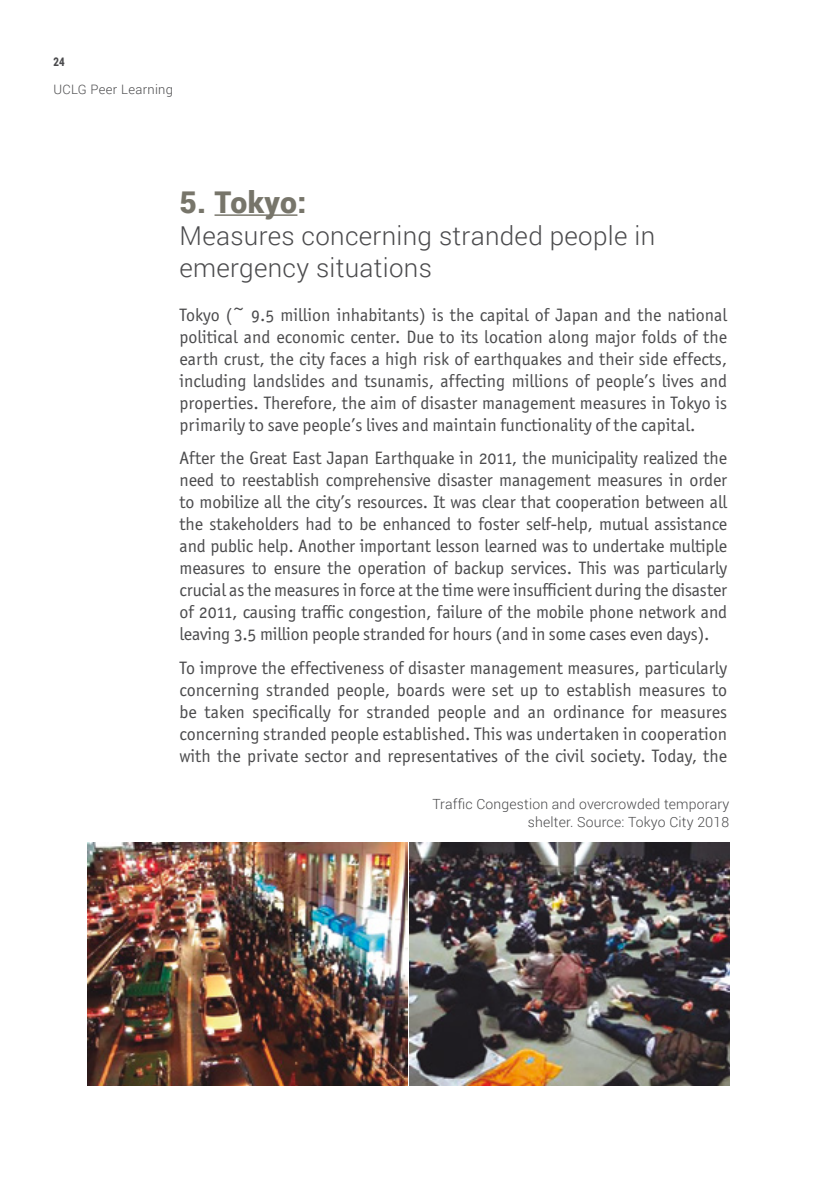
<style>
.page{position:relative;width:840px;height:1191px;background:#fff}
.page>*{position:absolute;margin:0;border:0;box-sizing:border-box;transform-origin:0 0}
.t1{font:900 30px "Roboto";letter-spacing:.01em;color:#77756a}
.t2{font:300 26px/32px "Roboto";letter-spacing:.01em;color:#4b4b4d}
.t3{font:18px/22px "Officina San ITC Book OS";color:#4b4b4d;text-align:justify}
.t4{font:300 14px/18px "Roboto";letter-spacing:.01em;color:#4b4b4d;text-align:right}
.t5{font:300 13px "Roboto";letter-spacing:.025em;color:#4b4b4d}
.t6{font:900 12px "Roboto";color:#4b4b4d;scale:.8 1}
</style>
<div class="page">
<hr style="left:214px;top:214px;width:83px;height:2px;background:#77756a">
<img style="left:88px;top:843px;width:319px;height:242px">
<img style="left:409px;top:843px;width:319px;height:242px">
<p class="t6" style="left:53px;top:53px;width:16px">24</p>
<p class="t5" style="left:53px;top:81px;width:121px">UCLG Peer Learning</p>
<h1 class="t1" style="left:179px;top:181px;width:128px">5. Tokyo:</h1>
<h2 class="t2" style="left:179px;top:219px;width:477px">Measures concerning stranded people in emergency situations</h2>
<p class="t3" style="left:179px;top:304px;width:549px">Tokyo (~ 9.5 million inhabitants) is the capital of Japan and the national political and economic center. Due to its location along major folds of the earth crust, the city faces a high risk of earthquakes and their side effects, including landslides and tsunamis, affecting millions of people’s lives and properties. Therefore, the aim of disaster management measures in Tokyo is primarily to save people’s lives and maintain functionality of the capital.</p>
<p class="t3" style="left:179px;top:447px;width:549px">After the Great East Japan Earthquake in 2011, the municipality realized the need to reestablish comprehensive disaster management measures in order to mobilize all the city’s resources. It was clear that cooperation between all the stakeholders had to be enhanced to foster self-help, mutual assistance and public help. Another important lesson learned was to undertake multiple measures to ensure the operation of backup services. This was particularly crucial as the measures in force at the time were insufficient during the disaster of 2011, causing traffic congestion, failure of the mobile phone network and leaving 3.5 million people stranded for hours (and in some cases even days).</p>
<p class="t3" style="left:179px;top:656px;width:549px">To improve the effectiveness of disaster management measures, particularly concerning stranded people, boards were set up to establish measures to be taken specifically for stranded people and an ordinance for measures concerning stranded people established. This was undertaken in cooperation with the private sector and representatives of the civil society. Today, the</p>
<p class="t4" style="left:432px;top:795px;width:298px">Traffic Congestion and overcrowded temporary shelter. Source: Tokyo City 2018</p>
</div>
